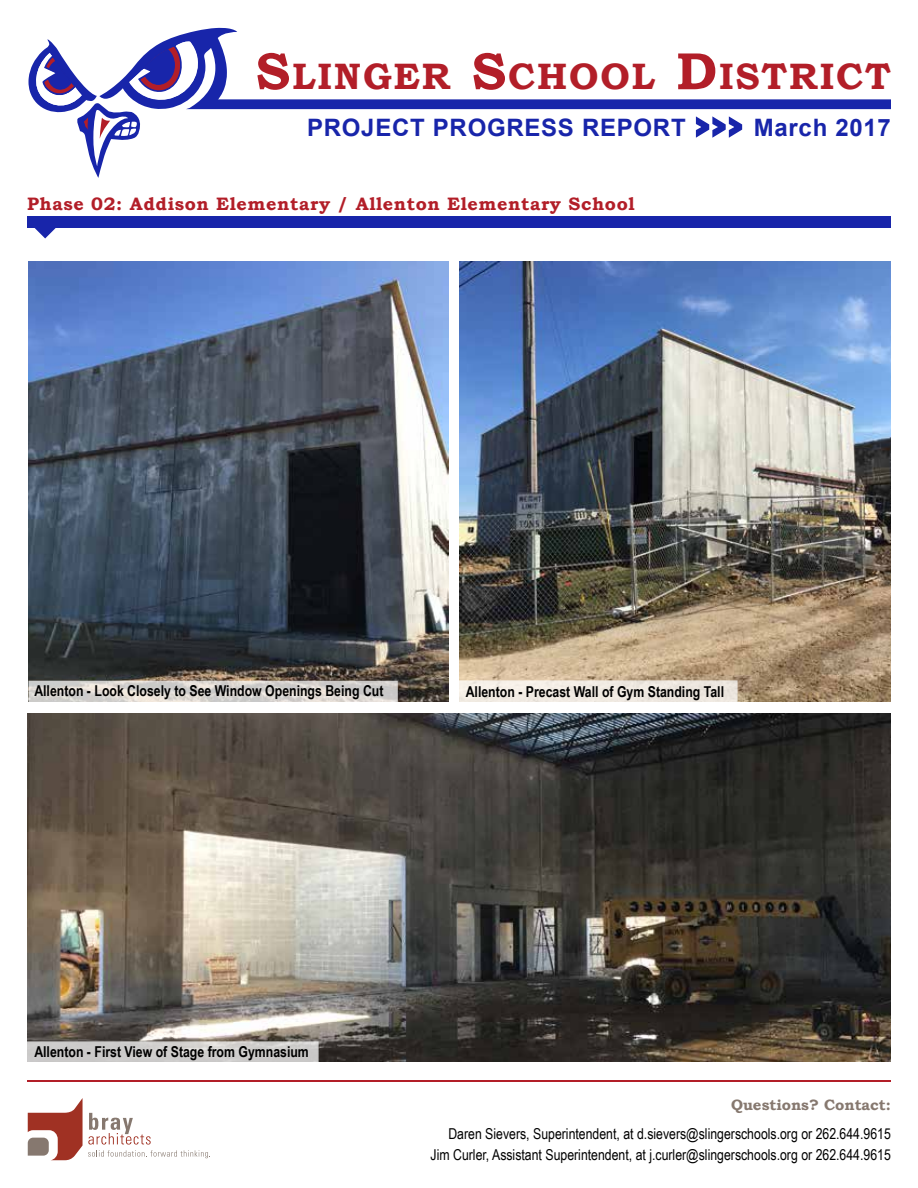
<style>
.page{position:relative;width:918px;height:1188px;background:#fff}
.page>*{position:absolute;margin:0;border:0;box-sizing:border-box;transform-origin:0 0}
.t1{font:700 36.75px "Bookman Old Style";letter-spacing:.05em;color:#b21e28}
.t2{font:700 24px "Arial";letter-spacing:.03em;color:#1825aa}
.t3{font:700 18px "Bookman Old Style";letter-spacing:.035em;color:#b21e28}
.t4{font:15px/21.8px "Arial Narrow";color:#000;text-align:right}
.t5{font:700 15px "Arial Narrow";color:#000}
.t6{font:700 15px "Bookman Old Style";color:#86786f}
.s1{font-size:52.5px}
.s2{font-size:29.4px}
</style>
<div class="page">
<svg style="left:28px;top:28px;width:863px;height:150px"></svg>
<div style="left:27px;top:217px;width:864px;height:11px;background:#1825aa"></div>
<svg style="left:35px;top:228px;width:21px;height:10px"></svg>
<svg style="left:28px;top:1098px;width:182px;height:62px"></svg>
<hr style="left:27px;top:1080px;width:864px;height:2px;background:#b21e28">
<img style="left:460px;top:262px;width:431px;height:440px">
<svg style="left:459px;top:680px;width:279px;height:22px;background:#efe8e0"></svg>
<img style="left:28px;top:713px;width:863px;height:348px">
<img style="left:28px;top:262px;width:420px;height:440px">
<svg style="left:28px;top:681px;width:370px;height:21px;background:#d8d4d0"></svg>
<svg style="left:27px;top:1041px;width:292px;height:21px;background:#cccac9"></svg>
<h1 class="t1" style="left:256px;top:50px;width:637px"><span class="s1">S</span>LINGER <span class="s1">S</span>CHOOL <span class="s1">D</span>ISTRICT</h1>
<h2 class="t2" style="left:307px;top:111px;width:585px">PROJECT PROGRESS REPORT <span class="s2">&gt; &gt; &gt;</span> March 2017</h2>
<p class="t3" style="left:27px;top:191px;width:609px">Phase 02: Addison Elementary / Allenton Elementary School</p>
<p class="t5" style="left:34px;top:679px;width:351px">Allenton - Look Closely to See Window Openings Being Cut</p>
<p class="t5" style="left:466px;top:681px;width:260px">Allenton - Precast Wall of Gym Standing Tall</p>
<p class="t5" style="left:34px;top:1040px;width:276px">Allenton - First View of Stage from Gymnasium</p>
<p class="t6" style="left:731px;top:1094px;width:161px">Questions? Contact:</p>
<p class="t4" style="left:431px;top:1122px;width:462px">Daren Sievers, Superintendent, at d.sievers@slingerschools.org or 262.644.9615<br>Jim Curler, Assistant Superintendent, at j.curler@slingerschools.org or 262.644.9615</p>
</div>
